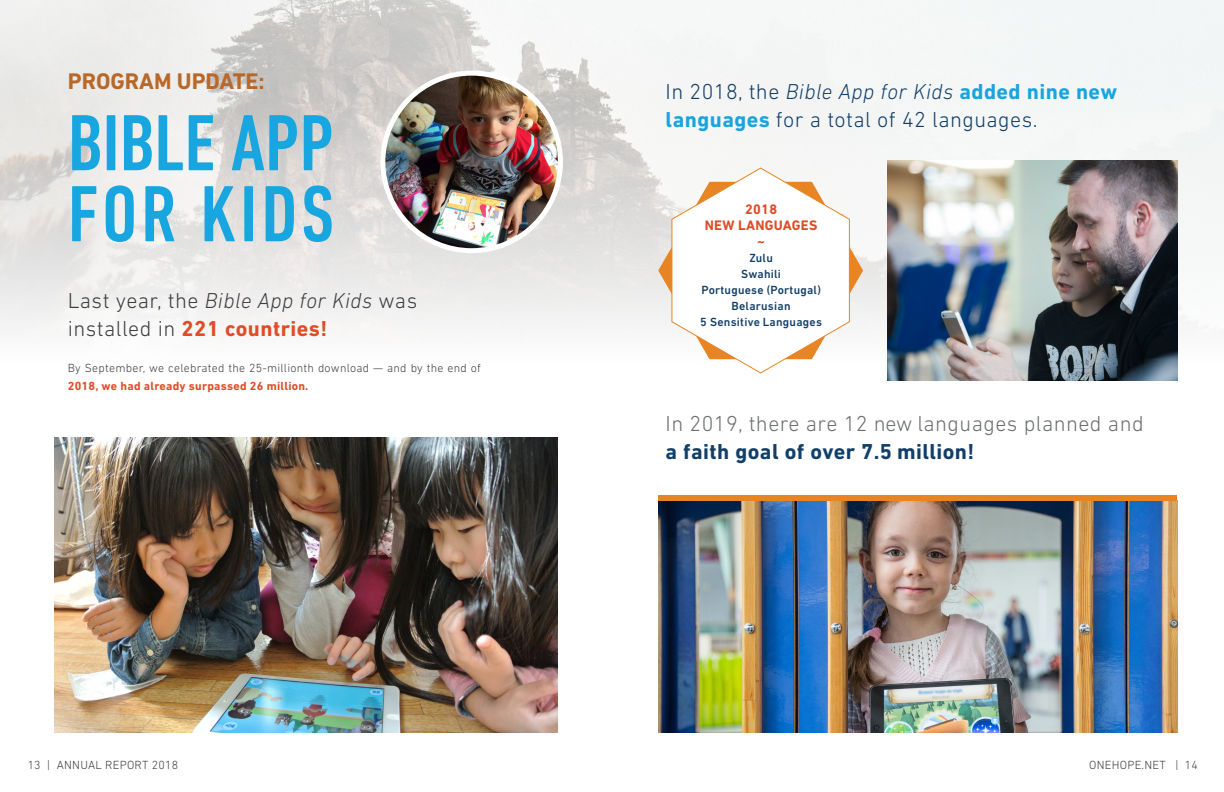
<style>
.page{position:relative;width:1224px;height:792px;background:#fff}
.page>*{position:absolute;margin:0;border:0;box-sizing:border-box;transform-origin:0 0}
.t1{font:500 condensed 81px "DIN Next LT Pro";color:#17a6df}
.t2{font:700 23px "DIN Next LT Pro";color:#b96828}
.Body{font:300 22px/28px "DIN Next LT Pro";letter-spacing:.02em;color:#123f68}
.Body-2{font:300 22px/28px "DIN Next LT Pro";letter-spacing:.02em;color:#3e3e3f}
.Body-3{font:300 22px "DIN Next LT Pro";letter-spacing:.02em;color:#6c6f70}
.Body-4{font:700 22px "DIN Next LT Pro";letter-spacing:.02em;color:#123f68}
.Body-5{font:700 14px "DIN Next LT Pro";letter-spacing:.02em;color:#df4b28}
.Body-6{font:700 14px "DIN Next LT Pro";color:#df4d28}
.Body-7{font:300 12px/18px "DIN Next LT Pro";letter-spacing:.02em;color:#3e3e3f}
.Body-8{font:500 12px "DIN Next LT Pro";letter-spacing:.02em;color:#123e67}
.s1{font-style:italic}
.s2{font-weight:700;color:#df4d28}
.s3{font-weight:700;color:#18a5de}
.s4{color:#114068}
</style>
<div class="page">
<img style="left:0;top:0;width:1224px;height:601px">
<img style="left:55px;top:437px;width:502px;height:295px">
<img style="left:887px;top:161px;width:290px;height:219px">
<img style="left:659px;top:500px;width:518px;height:232px">
<img style="left:383px;top:73px;width:177px;height:178px;border-radius:89px">
<div style="left:380px;top:71px;width:183px;height:182px;border:5px solid #fff;border-radius:50%"></div>
<svg style="left:658px;top:167px;width:205px;height:207px"></svg>
<div style="left:659px;top:495px;width:518px;height:5px;background:#e88523"></div>
<p class="t2" style="left:68px;top:68px;width:199px">PROGRAM UPDATE:</p>
<p class="t1" style="left:68px;top:97px;width:268px">BIBLE APP</p>
<p class="t1" style="left:68px;top:168px;width:268px">FOR KIDS</p>
<p class="Body-2" style="left:68px;top:286px;width:351px">Last year, the <span class="s1">Bible App for Kids</span> was installed in <span class="s2">221 countries!</span></p>
<p class="Body-7" style="left:68px;top:358px;width:415px">By September, we celebrated the 25-millionth download — and by the end of<br><span class="s2">2018, we had already surpassed 26 million.</span></p>
<p class="Body" style="left:666px;top:77px;width:453px">In 2018, the <span class="s1">Bible App for Kids</span> <span class="s3">added nine new languages</span> for a total of 42 languages.</p>
<p class="Body-5" style="left:745px;top:201px;width:33px">2018</p>
<p class="Body-5" style="left:705px;top:217px;width:114px">NEW LANGUAGES</p>
<p class="Body-6" style="left:757px;top:233px;width:9px">~</p>
<p class="Body-8" style="left:749px;top:251px;width:25px">Zulu</p>
<p class="Body-8" style="left:741px;top:267px;width:41px">Swahili</p>
<p class="Body-8" style="left:701px;top:283px;width:121px">Portuguese (Portugal)</p>
<p class="Body-8" style="left:732px;top:299px;width:60px">Belarusian</p>
<p class="Body-8" style="left:700px;top:315px;width:123px">5 Sensitive Languages</p>
<p class="Body-3" style="left:666px;top:411px;width:480px">In 2019, there are 12 new languages planned and</p>
<p class="Body-4" style="left:666px;top:439px;width:310px"><span class="s4">a</span> faith goal of over 7.5 million!</p>
<p class="Body-7" style="left:28px;top:756px;width:152px">13 | ANNUAL REPORT 2018</p>
<p class="Body-7" style="left:1089px;top:756px;width:110px">ONEHOPE.NET | 14</p>
</div>
